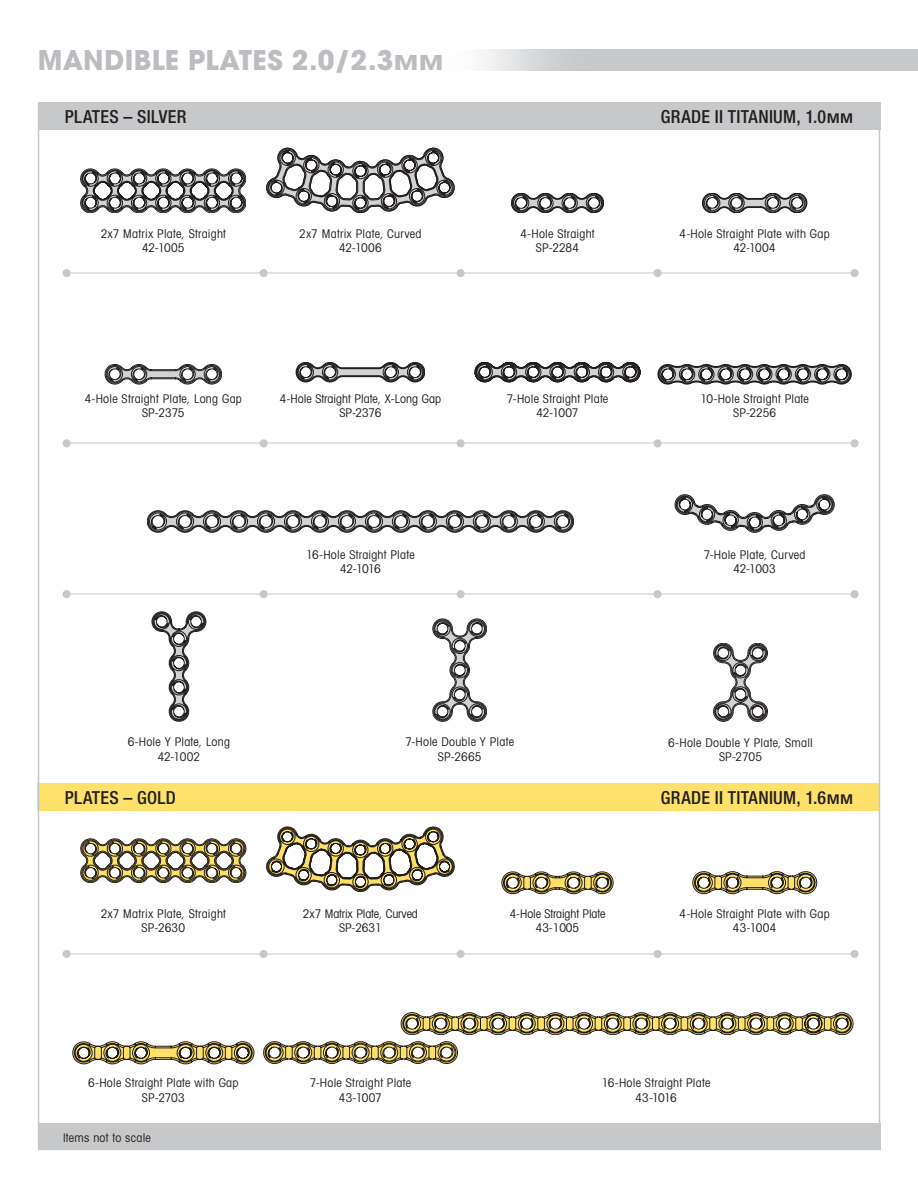
<style>
.page{position:relative;width:918px;height:1188px;background:#fff}
.page>*{position:absolute;margin:0;border:0;box-sizing:border-box;transform-origin:0 0}
.t1{font:700 27px "Avant Garde";letter-spacing:.01em;color:#bcbdc0}
.t2{font:500 condensed 18px "Helvetica Neue";letter-spacing:.02em;color:#231f20}
.t3{font:condensed 12px/14.4px "Avant Garde";letter-spacing:.02em;color:#231f20;text-align:center}
.t4{font:condensed 12px/14.4px "Avant Garde";letter-spacing:-.01em;color:#231f20;text-align:center}
.t5{font:condensed 12px/14.4px "Avant Garde";color:#231f20;text-align:center}
.s1{font-size:20.25px}
.s2{font-size:13.5px}
</style>
<div class="page">
<div style="left:38px;top:783px;width:842px;height:28px;background:#fde16a"></div>
<svg style="left:266px;top:148px;width:188px;height:65px"></svg>
<svg style="left:80px;top:169px;width:166px;height:44px"></svg>
<svg style="left:511px;top:193px;width:93px;height:20px"></svg>
<svg style="left:702px;top:193px;width:105px;height:20px"></svg>
<div style="left:38px;top:1123px;width:842px;height:27px;background:#c7c8ca"></div>
<hr style="left:67px;top:272px;width:788px;height:2px;background:#e1e2e3">
<div style="left:654px;top:269px;width:8px;height:8px;background:#c7c8ca;border-radius:50%"></div>
<div style="left:457px;top:269px;width:8px;height:8px;background:#c7c8ca;border-radius:50%"></div>
<div style="left:851px;top:269px;width:8px;height:8px;background:#c7c8ca;border-radius:50%"></div>
<div style="left:260px;top:269px;width:8px;height:8px;background:#c7c8ca;border-radius:50%"></div>
<div style="left:63px;top:269px;width:8px;height:8px;background:#c7c8ca;border-radius:50%"></div>
<hr style="left:67px;top:443px;width:788px;height:1px;background:#e1e2e3">
<div style="left:654px;top:439px;width:8px;height:8px;background:#c7c8ca;border-radius:50%"></div>
<div style="left:457px;top:439px;width:8px;height:8px;background:#c7c8ca;border-radius:50%"></div>
<div style="left:851px;top:439px;width:8px;height:8px;background:#c7c8ca;border-radius:50%"></div>
<div style="left:260px;top:439px;width:8px;height:8px;background:#c7c8ca;border-radius:50%"></div>
<div style="left:63px;top:439px;width:8px;height:8px;background:#c7c8ca;border-radius:50%"></div>
<hr style="left:67px;top:593px;width:788px;height:2px;background:#e1e2e3">
<div style="left:654px;top:590px;width:8px;height:8px;background:#c7c8ca;border-radius:50%"></div>
<div style="left:457px;top:590px;width:8px;height:8px;background:#c7c8ca;border-radius:50%"></div>
<div style="left:851px;top:590px;width:8px;height:8px;background:#c7c8ca;border-radius:50%"></div>
<div style="left:260px;top:590px;width:8px;height:8px;background:#c7c8ca;border-radius:50%"></div>
<div style="left:63px;top:590px;width:8px;height:8px;background:#c7c8ca;border-radius:50%"></div>
<hr style="left:67px;top:953px;width:788px;height:2px;background:#e1e2e3">
<div style="left:654px;top:950px;width:8px;height:8px;background:#c7c8ca;border-radius:50%"></div>
<div style="left:457px;top:950px;width:8px;height:8px;background:#c7c8ca;border-radius:50%"></div>
<div style="left:851px;top:950px;width:8px;height:8px;background:#c7c8ca;border-radius:50%"></div>
<div style="left:260px;top:950px;width:8px;height:8px;background:#c7c8ca;border-radius:50%"></div>
<div style="left:63px;top:950px;width:8px;height:8px;background:#c7c8ca;border-radius:50%"></div>
<svg style="left:81px;top:839px;width:165px;height:44px"></svg>
<svg style="left:266px;top:827px;width:188px;height:65px"></svg>
<svg style="left:501px;top:871px;width:113px;height:23px"></svg>
<svg style="left:73px;top:1042px;width:181px;height:22px"></svg>
<svg style="left:263px;top:1041px;width:195px;height:23px"></svg>
<svg style="left:401px;top:1012px;width:452px;height:23px"></svg>
<div style="left:38px;top:103px;width:842px;height:27px;background:#c7c8ca"></div>
<svg style="left:105px;top:364px;width:117px;height:20px"></svg>
<svg style="left:296px;top:362px;width:129px;height:20px"></svg>
<svg style="left:658px;top:364px;width:193px;height:20px"></svg>
<svg style="left:147px;top:511px;width:427px;height:21px"></svg>
<svg style="left:675px;top:495px;width:159px;height:37px"></svg>
<svg style="left:475px;top:362px;width:165px;height:20px"></svg>
<svg style="left:152px;top:612px;width:54px;height:109px"></svg>
<svg style="left:433px;top:619px;width:54px;height:102px"></svg>
<svg style="left:692px;top:871px;width:125px;height:23px"></svg>
<svg style="left:713px;top:643px;width:55px;height:78px"></svg>
<h1 class="t1" style="left:38px;top:43px;width:407px">MANDIBLE PLATES 2.0/2.3<span class="s1">MM</span></h1>
<h2 class="t2" style="left:65px;top:106px;width:123px">PLATES – SILVER</h2>
<h2 class="t2" style="left:661px;top:106px;width:194px">GRADE II TITANIUM, 1.0<span class="s2">MM</span></h2>
<p class="t3" style="left:101px;top:226px;width:127px">2x7 Matrix Plate, Straight<br>42-1005</p>
<p class="t3" style="left:299px;top:226px;width:124px">2x7 Matrix Plate, Curved<br>42-1006</p>
<p class="t3" style="left:521px;top:226px;width:76px">4-Hole Straight<br>SP-2284</p>
<p class="t3" style="left:680px;top:226px;width:152px">4-Hole Straight Plate with Gap<br>42-1004</p>
<p class="t3" style="left:85px;top:391px;width:159px">4-Hole Straight Plate, Long Gap<br>SP-2375</p>
<p class="t5" style="left:280px;top:391px;width:163px">4-Hole Straight Plate, X-Long Gap<br>SP-2376</p>
<p class="t3" style="left:507px;top:391px;width:103px">7-Hole Straight Plate<br>42-1007</p>
<p class="t3" style="left:700px;top:391px;width:110px">10-Hole Straight Plate<br>SP-2256</p>
<p class="t3" style="left:306px;top:547px;width:110px">16-Hole Straight Plate<br>42-1016</p>
<p class="t3" style="left:704px;top:547px;width:103px">7-Hole Plate, Curved<br>42-1003</p>
<p class="t3" style="left:128px;top:735px;width:104px">6-Hole Y Plate, Long<br>42-1002</p>
<p class="t3" style="left:405px;top:735px;width:110px">7-Hole Double Y Plate<br>SP-2665</p>
<p class="t3" style="left:668px;top:735px;width:146px">6-Hole Double Y Plate, Small<br>SP-2705</p>
<h2 class="t2" style="left:65px;top:787px;width:113px">PLATES – GOLD</h2>
<h2 class="t2" style="left:661px;top:787px;width:194px">GRADE II TITANIUM, 1.6<span class="s2">MM</span></h2>
<p class="t3" style="left:101px;top:906px;width:127px">2x7 Matrix Plate, Straight<br>SP-2630</p>
<p class="t4" style="left:303px;top:906px;width:116px">2x7 Matrix Plate, Curved<br>SP-2631</p>
<p class="t4" style="left:510px;top:906px;width:97px">4-Hole Straight Plate<br>43-1005</p>
<p class="t3" style="left:680px;top:906px;width:152px">4-Hole Straight Plate with Gap<br>43-1004</p>
<p class="t3" style="left:88px;top:1075px;width:152px">6-Hole Straight Plate with Gap<br>SP-2703</p>
<p class="t3" style="left:310px;top:1075px;width:103px">7-Hole Straight Plate<br>43-1007</p>
<p class="t3" style="left:602px;top:1075px;width:110px">16-Hole Straight Plate<br>43-1016</p>
<p class="t3" style="left:63px;top:1130px;width:89px">Items not to scale</p>
</div>
